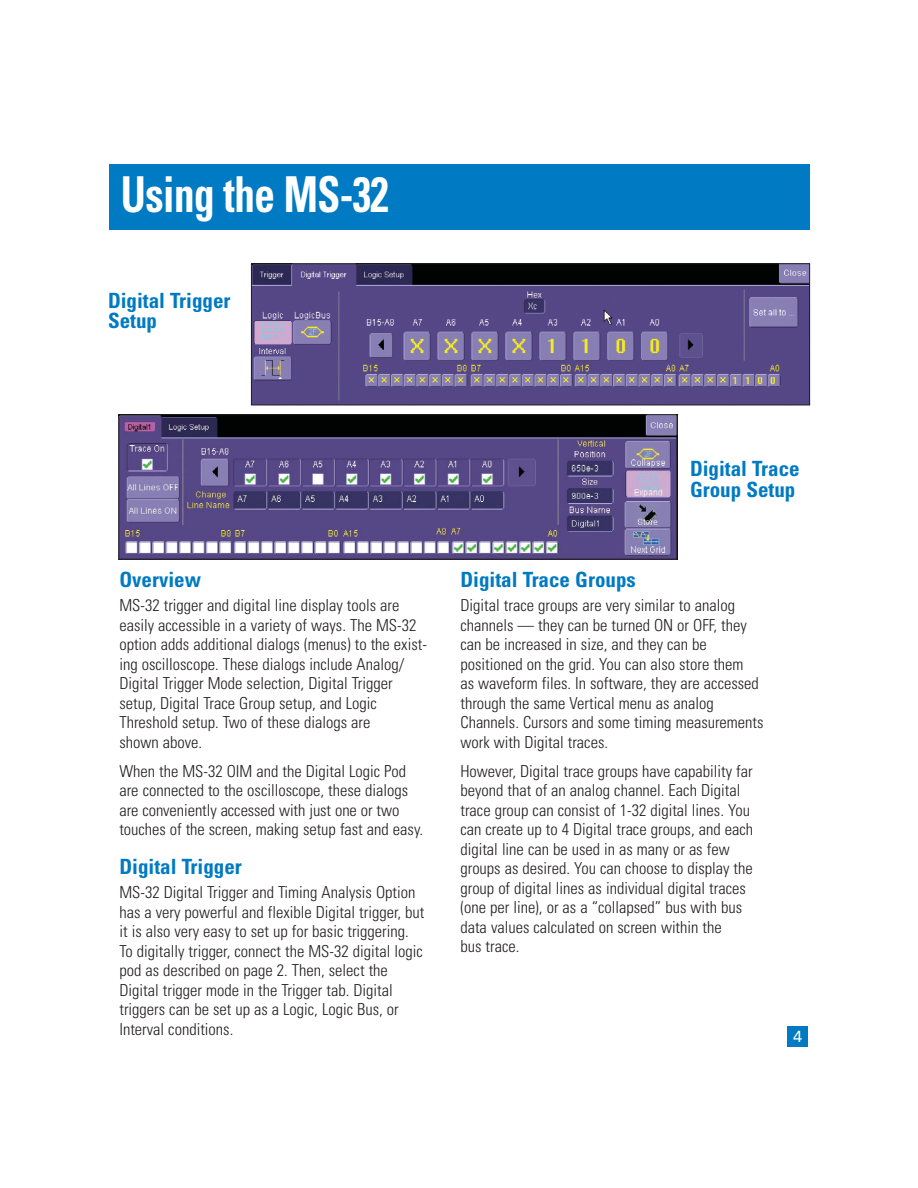
<style>
.page{position:relative;width:918px;height:1188px;background:#fff}
.page>*{position:absolute;margin:0;border:0;box-sizing:border-box;transform-origin:0 0}
.t1{font:700 condensed 49.5px "Univers";letter-spacing:-.015em;color:#fff;scale:.83 1}
.t2{font:700 condensed 21px/19.6px "Univers";color:#007ac2}
.t3{font:300 condensed 16.5px/19.5px "Univers";color:#231f20}
.t4{font:16.2px "Univers";color:#fff}
</style>
<div class="page">
<div style="left:787px;top:1026px;width:21px;height:21px;background:#007ac2"></div>
<div style="left:109px;top:164px;width:701px;height:66px;background:#007ac2"></div>
<img style="left:120px;top:416px;width:555px;height:141px">
<div style="left:118px;top:414px;width:559px;height:145px;border:1px solid #231f20"></div>
<img style="left:253px;top:265px;width:555px;height:138px">
<div style="left:251px;top:263px;width:559px;height:142px;border:1px solid #231f20"></div>
<h1 class="t1" style="left:121px;top:176px;width:324px">Using the MS-32</h1>
<p class="t2" style="left:108px;top:293px;width:124px">Digital Trigger<br>Setup</p>
<p class="t2" style="left:119px;top:572px;width:83px">Overview</p>
<p class="t3" style="left:119px;top:597px;width:309px">MS-32 trigger and digital line display tools are easily accessible in a variety of ways. The MS-32 option adds additional dialogs (menus) to the exist&shy;ing oscilloscope. These dialogs include Analog/ Digital Trigger Mode selection, Digital Trigger setup, Digital Trace Group setup, and Logic Threshold setup. Two of these dialogs are<br>shown above.</p>
<p class="t3" style="left:119px;top:763px;width:305px">When the MS-32 OIM and the Digital Logic Pod are connected to the oscilloscope, these dialogs are conveniently accessed with just one or two touches of the screen, making setup fast and easy.</p>
<p class="t2" style="left:119px;top:859px;width:124px">Digital Trigger</p>
<p class="t3" style="left:119px;top:884px;width:306px">MS-32 Digital Trigger and Timing Analysis Option has a very powerful and flexible Digital trigger, but it is also very easy to set up for basic triggering.<br>To digitally trigger, connect the MS-32 digital logic pod as described on page 2. Then, select the Digital trigger mode in the Trigger tab. Digital triggers can be set up as a Logic, Logic Bus, or Interval conditions.</p>
<p class="t2" style="left:690px;top:461px;width:111px;line-height:21px">Digital Trace<br>Group Setup</p>
<p class="t2" style="left:460px;top:572px;width:177px">Digital Trace Groups</p>
<p class="t3" style="left:460px;top:597px;width:305px">Digital trace groups are very similar to analog channels — they can be turned ON or OFF, they can be increased in size, and they can be positioned on the grid. You can also store them<br>as waveform files. In software, they are accessed through the same Vertical menu as analog Channels. Cursors and some timing measurements work with Digital traces.</p>
<p class="t3" style="left:460px;top:763px;width:294px">However, Digital trace groups have capability far beyond that of an analog channel. Each Digital trace group can consist of 1-32 digital lines. You can create up to 4 Digital trace groups, and each digital line can be used in as many or as few groups as desired. You can choose to display the group of digital lines as individual digital traces (one per line), or as a “collapsed” bus with bus data values calculated on screen within the<br>bus trace.</p>
<p class="t4" style="left:793px;top:1030px;width:11px">4</p>
</div>
